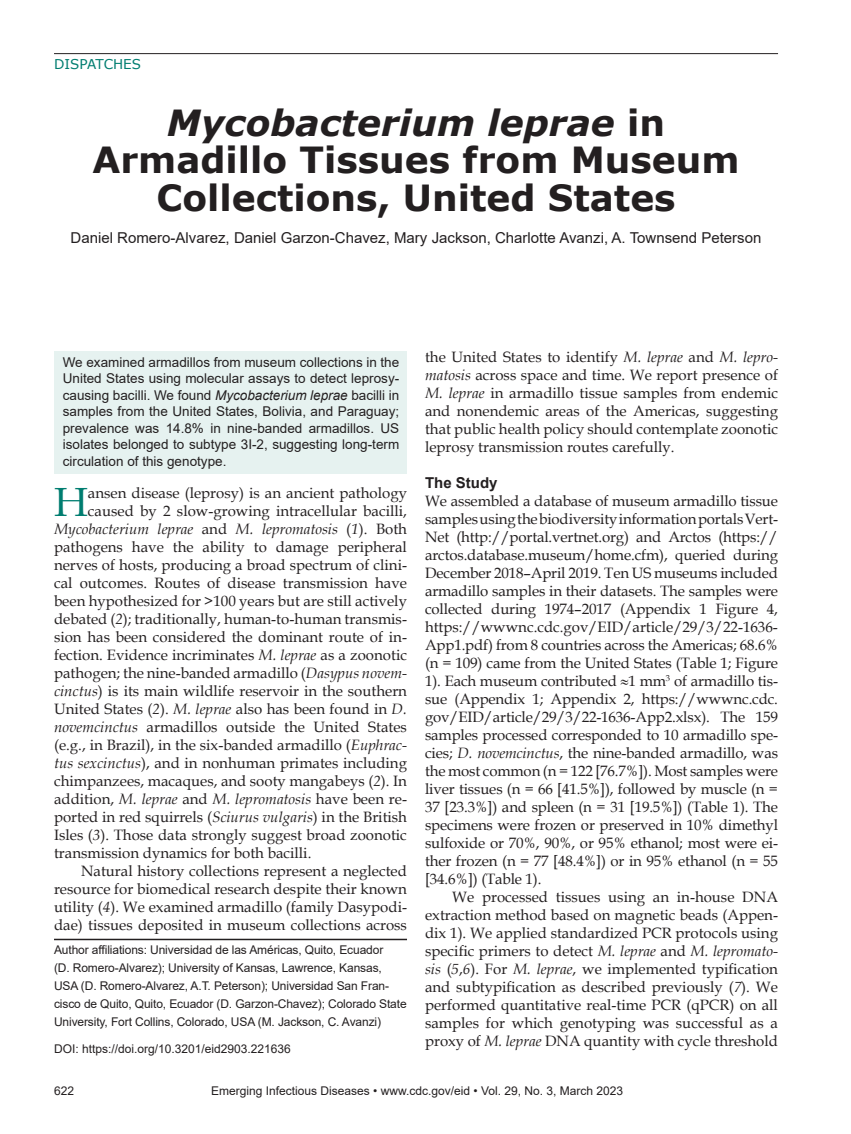
<style>
.page{position:relative;width:851px;height:1134px;background:#fff}
.page>*{position:absolute;margin:0;border:0;box-sizing:border-box;transform-origin:0 0}
.Drop_Cap{font:40.8px "Book Antiqua";color:#007d70}
.Article_Title{font:700 36px/37.5px "Verdana";color:#231f20;text-align:center}
.BodyText2{font:15px/18px "Book Antiqua";letter-spacing:-.01em;color:#231f20;text-align:justify}
.Drop_Cap-2{font:15px "Book Antiqua";color:#231f20}
.Body_Text{font:15px/18px "Book Antiqua";color:#231f20;text-align:justify}
.Authors{font:15px "Arial";color:#231f20}
.Drop_Cap-3{font:italic 15px "Book Antiqua";color:#231f20}
.t1{font:700 15px "Arial";color:#231f20}
.Abstract{font:13.5px/16.5px "Arial";color:#231f20;text-align:justify}
.t2{font:13.5px "Verdana";color:#007d70}
.Affiliations{font:12px/18px "Arial";letter-spacing:-.01em;color:#231f20}
.DOI{font:12px "Arial";color:#231f20}
.s1{font-style:italic}
.s2{font-style:normal}
</style>
<div class="page">
<hr style="left:54px;top:53px;width:724px;height:1px;background:#231f20">
<hr style="left:54px;top:939px;width:353px;height:1px;background:#231f20">
<div style="left:54px;top:351px;width:353px;height:122px;background:#e6f2f0"></div>
<p class="t2" style="left:54px;top:55px;width:88px">DISPATCHES</p>
<p class="Article_Title" style="left:92px;top:103px;width:648px"><span class="s1">Mycobacterium leprae</span> in<br>Armadillo Tissues from Museum<br>Collections, United States</p>
<p class="Authors" style="left:70px;top:228px;width:692px">Daniel Romero-Alvarez, Daniel Garzon-Chavez, Mary Jackson, Charlotte Avanzi, A. Townsend Peterson</p>
<p class="Abstract" style="left:63px;top:354px;width:338px">We examined armadillos from museum collections in the United States using molecular assays to detect leprosy&shy;causing bacilli. We found <span class="s1">Mycobacterium leprae</span> bacilli in samples from the United States, Bolivia, and Paraguay; prevalence was 14.8% in nine-banded armadillos. US isolates belonged to subtype 3I-2, suggesting long-term circulation of this genotype.</p>
<p class="Drop_Cap" style="left:54px;top:473px;width:35px">H</p>
<p class="Drop_Cap-2" style="left:88px;top:482px;width:320px">ansen disease (leprosy) is an ancient pathology</p>
<p class="Drop_Cap-2" style="left:88px;top:500px;width:320px">caused by 2 slow-growing intracellular bacilli,</p>
<p class="Drop_Cap-3" style="left:54px;top:518px;width:354px">Mycobacterium leprae <span class="s2">and</span> M. lepromatosis <span class="s2">(</span>1<span class="s2">). Both</span></p>
<p class="Drop_Cap-2" style="left:54px;top:536px;width:354px">pathogens have the ability to damage peripheral</p>
<p class="Drop_Cap-2" style="left:54px;top:554px;width:354px">nerves of hosts, producing a broad spectrum of clini-</p>
<p class="Drop_Cap-2" style="left:54px;top:572px;width:354px">cal outcomes. Routes of disease transmission have</p>
<p class="Drop_Cap-2" style="left:54px;top:590px;width:354px">been hypothesized for &gt;100 years but are still actively</p>
<p class="Drop_Cap-2" style="left:54px;top:608px;width:354px">debated (<span class="s1">2</span>); traditionally, human-to-human transmis-</p>
<p class="Drop_Cap-2" style="left:54px;top:626px;width:354px">sion has been considered the dominant route of in-</p>
<p class="Drop_Cap-2" style="left:54px;top:644px;width:354px">fection. Evidence incriminates <span class="s1">M. leprae</span> as a zoonotic</p>
<p class="Drop_Cap-2" style="left:54px;top:662px;width:354px">pathogen; the nine-banded armadillo (<span class="s1">Dasypus novem-</span></p>
<p class="Drop_Cap-2" style="left:54px;top:680px;width:354px"><span class="s1">cinctus</span>) is its main wildlife reservoir in the southern</p>
<p class="Drop_Cap-2" style="left:54px;top:698px;width:354px">United States (<span class="s1">2</span>). <span class="s1">M. leprae</span> also has been found in <span class="s1">D.</span></p>
<p class="Drop_Cap-2" style="left:54px;top:716px;width:354px"><span class="s1">novemcinctus</span> armadillos outside the United States</p>
<p class="Drop_Cap-2" style="left:54px;top:734px;width:354px">(e.g., in Brazil), in the six-banded armadillo (<span class="s1">Euphrac-</span></p>
<p class="Drop_Cap-2" style="left:54px;top:752px;width:354px"><span class="s1">tus sexcinctus</span>), and in nonhuman primates including</p>
<p class="Drop_Cap-2" style="left:54px;top:770px;width:354px">chimpanzees, macaques, and sooty mangabeys (<span class="s1">2</span>). In</p>
<p class="Drop_Cap-2" style="left:54px;top:788px;width:354px">addition, <span class="s1">M. leprae</span> and <span class="s1">M. lepromatosis</span> have been re-</p>
<p class="Drop_Cap-2" style="left:54px;top:806px;width:354px">ported in red squirrels (<span class="s1">Sciurus vulgaris</span>) in the British</p>
<p class="Drop_Cap-2" style="left:54px;top:824px;width:354px">Isles (<span class="s1">3</span>). Those data strongly suggest broad zoonotic</p>
<p class="Drop_Cap-2" style="left:54px;top:842px;width:259px">transmission dynamics for both bacilli.</p>
<p class="Body_Text" style="left:54px;top:861px;width:354px;text-indent:27px">Natural history collections represent a neglected resource for biomedical research despite their known utility (<span class="s1">4</span>). We examined armadillo (family Dasypodi&shy;dae) tissues deposited in museum collections across</p>
<p class="Affiliations" style="left:54px;top:940px;width:354px">Author affiliations: Universidad de las Américas, Quito, Ecuador<br>(D. Romero-Alvarez); University of Kansas, Lawrence, Kansas, USA (D. Romero-Alvarez, A.T. Peterson); Universidad San Fran&shy;cisco de Quito, Quito, Ecuador (D. Garzon-Chavez); Colorado State University, Fort Collins, Colorado, USA (M. Jackson, C. Avanzi)</p>
<p class="DOI" style="left:54px;top:1040px;width:238px">DOI: https://doi.org/10.3201/eid2903.221636</p>
<p class="Body_Text" style="left:425px;top:347px;width:354px">the United States to identify <span class="s1">M. leprae</span> and <span class="s1">M. lepro&shy;matosis</span> across space and time. We report presence of <span class="s1">M. leprae</span> in armadillo tissue samples from endemic and nonendemic areas of the Americas, suggesting that public health policy should contemplate zoonotic leprosy transmission routes carefully.</p>
<h1 class="t1" style="left:425px;top:472px;width:74px">The Study</h1>
<p class="BodyText2" style="left:425px;top:492px;width:354px">We assembled a database of museum armadillo tissue samples using the biodiversity information portals Vert-Net (http://portal.vertnet.org) and Arctos (https:// arctos.database.museum/home.cfm), queried during December 2018–April 2019. Ten US museums included armadillo samples in their datasets. The samples were collected during 1974–2017 (Appendix 1 Figure 4, https://wwwnc.cdc.gov/EID/article/29/3/22-1636- App1.pdf) from 8 countries across the Americas; 68.6% (n = 109) came from the United States (Table 1; Figure 1). Each museum contributed ≈1 mm<sup>3</sup> of armadillo tis&shy;sue (Appendix 1; Appendix 2, https://wwwnc.cdc. gov/EID/article/29/3/22-1636-App2.xlsx). The 159 samples processed corresponded to 10 armadillo spe&shy;cies; <span class="s1">D. novemcinctus</span>, the nine-banded armadillo, was the most common (n = 122 [76.7%]). Most samples were liver tissues (n = 66 [41.5%]), followed by muscle (n = 37 [23.3%]) and spleen (n = 31 [19.5%]) (Table 1). The specimens were frozen or preserved in 10% dimethyl sulfoxide or 70%, 90%, or 95% ethanol; most were ei&shy;ther frozen (n = 77 [48.4%]) or in 95% ethanol (n = 55 [34.6%]) (Table 1).</p>
<p class="Body_Text" style="left:425px;top:888px;width:354px;text-indent:27px">We processed tissues using an in-house DNA extraction method based on magnetic beads (Appen&shy;dix 1). We applied standardized PCR protocols using specific primers to detect <span class="s1">M. leprae</span> and <span class="s1">M. lepromato&shy;sis</span> (<span class="s1">5</span>,<span class="s1">6</span>). For <span class="s1">M. leprae</span>, we implemented typification and subtypification as described previously (<span class="s1">7</span>). We performed quantitative real-time PCR (qPCR) on all samples for which genotyping was successful as a proxy of <span class="s1">M. leprae</span> DNA quantity with cycle threshold</p>
<p class="Affiliations" style="left:54px;top:1082px;width:22px">622</p>
<p class="Affiliations" style="left:211px;top:1082px;width:413px">Emerging Infectious Diseases • www.cdc.gov/eid • Vol. 29, No. 3, March 2023</p>
</div>
